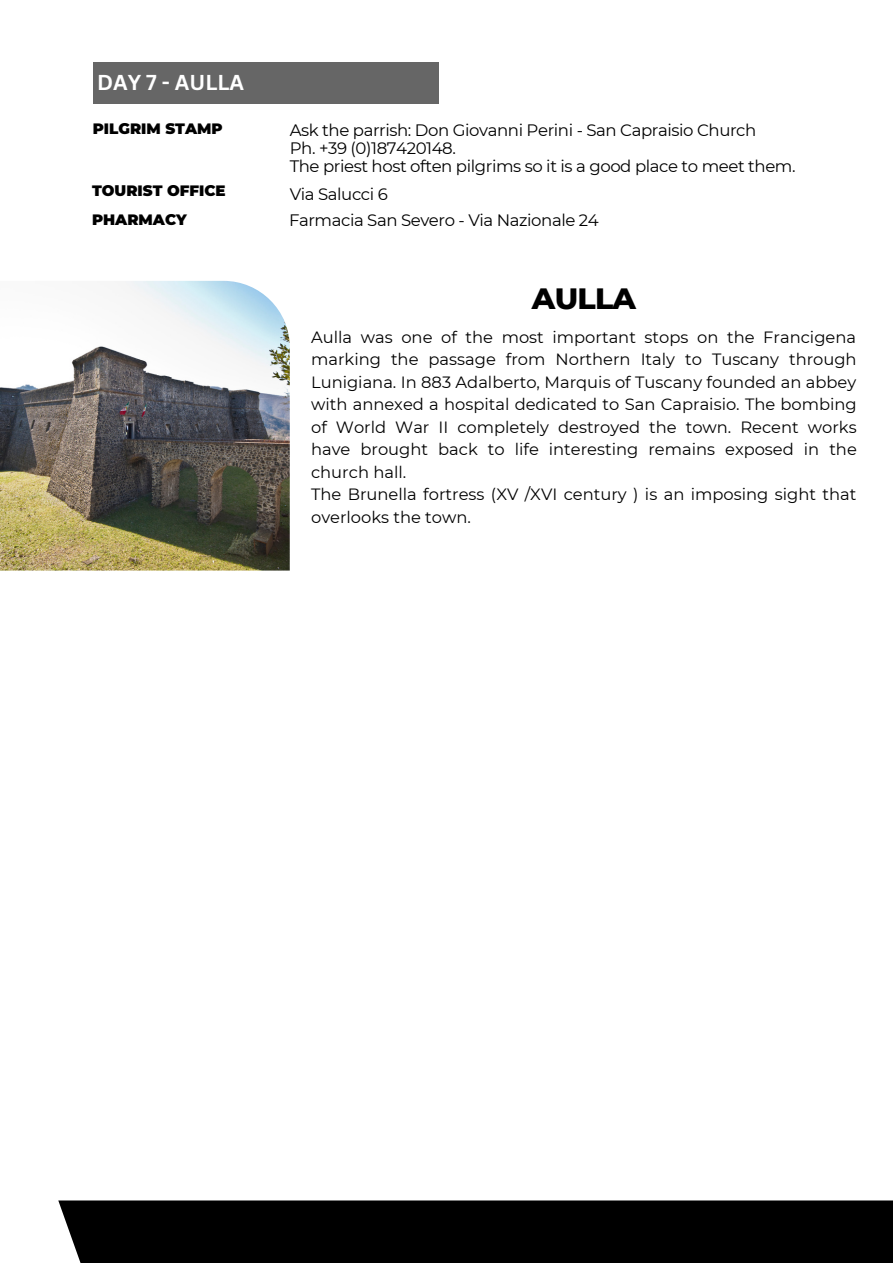
<style>
.page{position:relative;width:893px;height:1264px;background:#fff}
.page>*{position:absolute;margin:0;border:0;box-sizing:border-box;transform-origin:0 0}
.t1{font:800 30px "Montserrat";letter-spacing:-.025em;color:#000}
.t2{font:700 21px "Canva Sans";color:#fff}
.t3{font:16.5px "Montserrat";letter-spacing:-.025em;color:#000}
.t4{font:16.35px/22.5px "Montserrat";color:#000;text-align:justify}
.t5{font:900 15px "Montserrat";color:#000}
</style>
<div class="page">
<div style="left:58px;top:1200px;width:834px;height:62px;background:#000"></div>
<div style="left:93px;top:62px;width:345px;height:42px;background:#666"></div>
<img style="left:0;top:281px;width:290px;height:289px">
<p class="t2" style="left:97px;top:68px;width:148px">DAY 7 - AULLA</p>
<p class="t5" style="left:93px;top:119px;width:131px">PILGRIM STAMP</p>
<p class="t3" style="left:290px;top:120px;width:468px">Ask the parrish: Don Giovanni Perini - San Capraisio Church</p>
<p class="t3" style="left:290px;top:138px;width:168px">Ph. +39 (0)187420148.</p>
<p class="t3" style="left:290px;top:156px;width:507px">The priest host often pilgrims so it is a good place to meet them.</p>
<p class="t5" style="left:92px;top:181px;width:135px">TOURIST OFFICE</p>
<p class="t3" style="left:290px;top:184px;width:100px">Via Salucci 6</p>
<p class="t5" style="left:92px;top:211px;width:96px">PHARMACY</p>
<p class="t3" style="left:289px;top:209px;width:311px">Farmacia San Severo - Via Nazionale 24</p>
<p class="t1" style="left:532px;top:279px;width:106px">AULLA</p>
<p class="t4" style="left:311px;top:325px;width:547px">Aulla was one of the most important stops on the Francigena marking the passage from Northern Italy to Tuscany through Lunigiana. In 883 Adalberto, Marquis of Tuscany founded an abbey with annexed a hospital dedicated to San Capraisio. The bombing of World War II completely destroyed the town. Recent works have brought back to life interesting remains exposed in the church hall.</p>
<p class="t4" style="left:311px;top:483px;width:546px">The Brunella fortress (XV /XVI century ) is an imposing sight that overlooks the town.</p>
</div>
